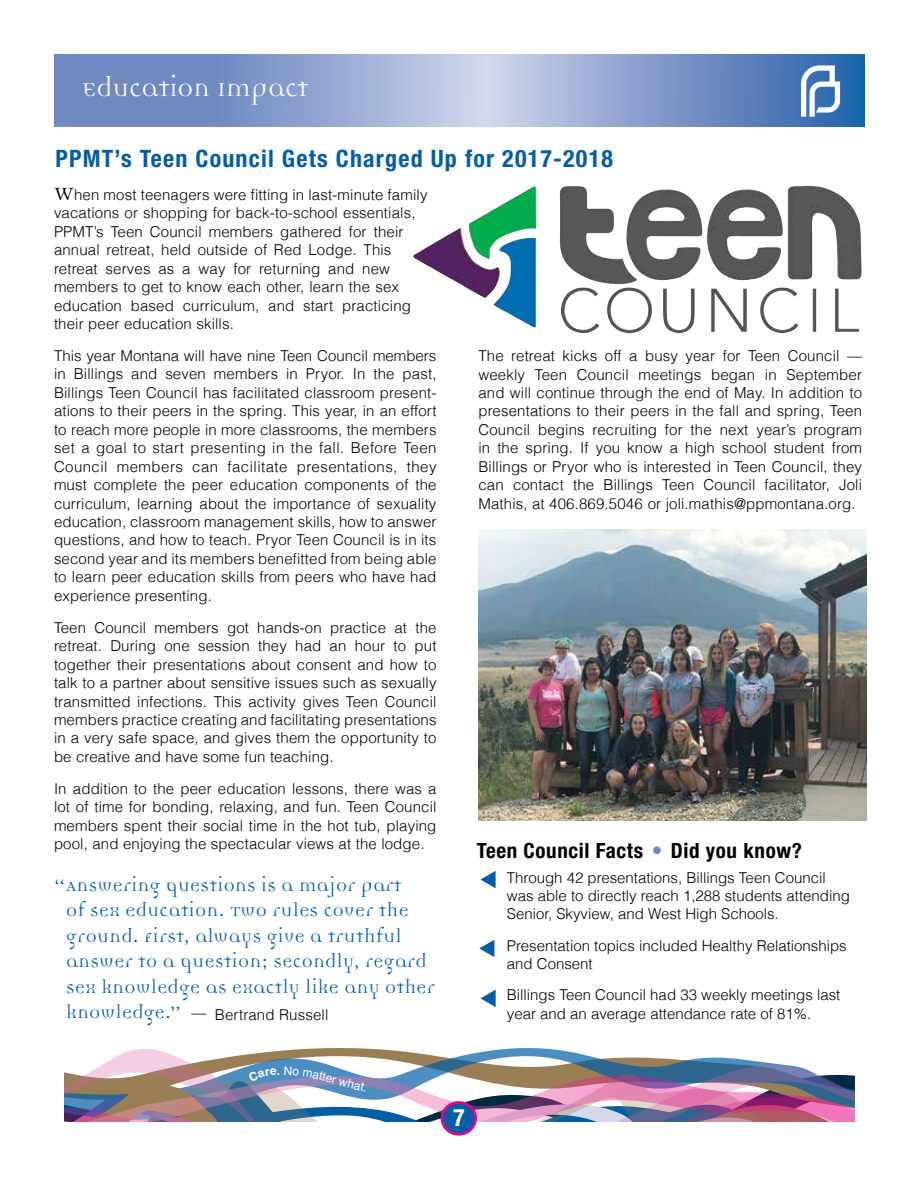
<style>
.page{position:relative;width:918px;height:1188px;background:#fff}
.page>*{position:absolute;margin:0;border:0;box-sizing:border-box;transform-origin:0 0}
.t1{font:30px "Democratica Reg Lin";color:#fff}
.t2{font:700 condensed 24px "Helvetica Neue";letter-spacing:.05em;color:#005da6}
.t3{font:700 condensed 24px "Helvetica Neue";color:#fff}
.t4{font:21px/25.5px "Democratica Reg Lin";letter-spacing:.02em;color:#005da6}
.t5{font:700 condensed 21px "Helvetica Neue";color:#000}
.t6{font:300 15px/18.5px "Helvetica";letter-spacing:.01em;color:#000}
.t7{font:12px "Helvetica";color:#fff}
.s1{font-family:"Democratica Reg Lin";font-weight:400;font-size:28.5px}
.s2{font-family:"Democratica Reg Lin";font-weight:400;font-size:21px;color:#005da6}
.s3{font-family:"Helvetica";font-weight:300;font-stretch:normal;color:#6e8ac1}
</style>
<div class="page">
<svg style="left:101px;top:1049px;width:692px;height:17px"></svg>
<div style="left:442px;top:1103px;width:34px;height:31px;background:#005da6;border-radius:50%"></div>
<div style="left:441px;top:1101px;width:36px;height:35px;border:3px solid #e1058c;border-radius:50%"></div>
<svg style="left:54px;top:54px;width:810px;height:72px;background:#879ecc"></svg>
<svg style="left:801px;top:65px;width:39px;height:52px"></svg>
<img style="left:469px;top:186px;width:393px;height:98px">
<img style="left:478px;top:529px;width:388px;height:291px">
<svg style="left:480px;top:871px;width:16px;height:17px"></svg>
<svg style="left:479px;top:940px;width:15px;height:17px"></svg>
<svg style="left:481px;top:990px;width:15px;height:17px"></svg>
<svg style="left:64px;top:1066px;width:791px;height:56px;background:#9a8da5"></svg>
<h1 class="t1" style="left:82px;top:74px;width:228px">Education Impact</h1>
<h2 class="t2" style="left:56px;top:144px;width:559px">PPMT’s Teen Council Gets Charged Up for 2017-2018</h2>
<p class="t6" style="left:54px;top:185px;width:375px"><span class="s1">W</span>hen most teenagers were fitting in last-minute family vacations or shopping for back-to-school essentials, PPMT’s Teen Council members gathered for their annual retreat, held outside of Red Lodge. This retreat serves as a way for returning and new members to get to know each other, learn the sex education based curriculum, and start practicing their peer education skills.</p>
<p class="t6" style="left:54px;top:346px;width:384px;text-align:justify">This year Montana will have nine Teen Council members in Billings and seven members in Pryor. In the past, Billings Teen Council has facilitated classroom present&shy;ations to their peers in the spring. This year, in an effort to reach more people in more classrooms, the members set a goal to start presenting in the fall. Before Teen Council members can facilitate presentations, they must complete the peer education components of the curriculum, learning about the importance of sexuality education, classroom management skills, how to answer questions, and how to teach. Pryor Teen Council is in its second year and its members benefitted from being able to learn peer education skills from peers who have had experience presenting.</p>
<p class="t6" style="left:54px;top:617px;width:384px;text-align:justify">Teen Council members got hands-on practice at the retreat. During one session they had an hour to put together their presentations about consent and how to talk to a partner about sensitive issues such as sexually transmitted infections. This activity gives Teen Council members practice creating and facilitating presentations in a very safe space, and gives them the opportunity to be creative and have some fun teaching.</p>
<p class="t6" style="left:54px;top:779px;width:384px;text-align:justify">In addition to the peer education lessons, there was a lot of time for bonding, relaxing, and fun. Teen Council members spent their social time in the hot tub, playing pool, and enjoying the spectacular views at the lodge.</p>
<h3 class="t4" style="left:66px;top:874px;width:370px;text-indent:-12px">“Answering questions is a major part<br>of sex education. Two rules cover the ground. First, always give a truthful answer to a question; secondly, regard sex knowledge as exactly like any other</h3>
<p class="t6" style="left:66px;top:1004px;width:264px"><span class="s2">knowledge.”</span> — Bertrand Russell</p>
<p class="t6" style="left:478px;top:346px;width:385px;text-align:justify">The retreat kicks off a busy year for Teen Council — weekly Teen Council meetings began in September and will continue through the end of May. In addition to presentations to their peers in the fall and spring, Teen Council begins recruiting for the next year’s program in the spring. If you know a high school student from Billings or Pryor who is interested in Teen Council, they can contact the Billings Teen Council facilitator, Joli Mathis, at 406.869.5046 or joli.mathis@ppmontana.org.</p>
<h3 class="t5" style="left:477px;top:838px;width:327px">Teen Council Facts <span class="s3">•</span> Did you know?</h3>
<p class="t6" style="left:507px;top:868px;width:344px;line-height:18px">Through 42 presentations, Billings Teen Council was able to directly reach 1,288 students attending<br>Senior, Skyview, and West High Schools.</p>
<p class="t6" style="left:507px;top:936px;width:341px;line-height:18px">Presentation topics included Healthy Relationships and Consent</p>
<p class="t6" style="left:507px;top:985px;width:335px">Billings Teen Council had 33 weekly meetings last year and an average attendance rate of 81%.</p>
<p class="t7" style="left:342px;top:1072px;width:30px;rotate:14deg">what.</p>
<h2 class="t3" style="left:453px;top:1103px;width:13px">7</h2>
</div>
